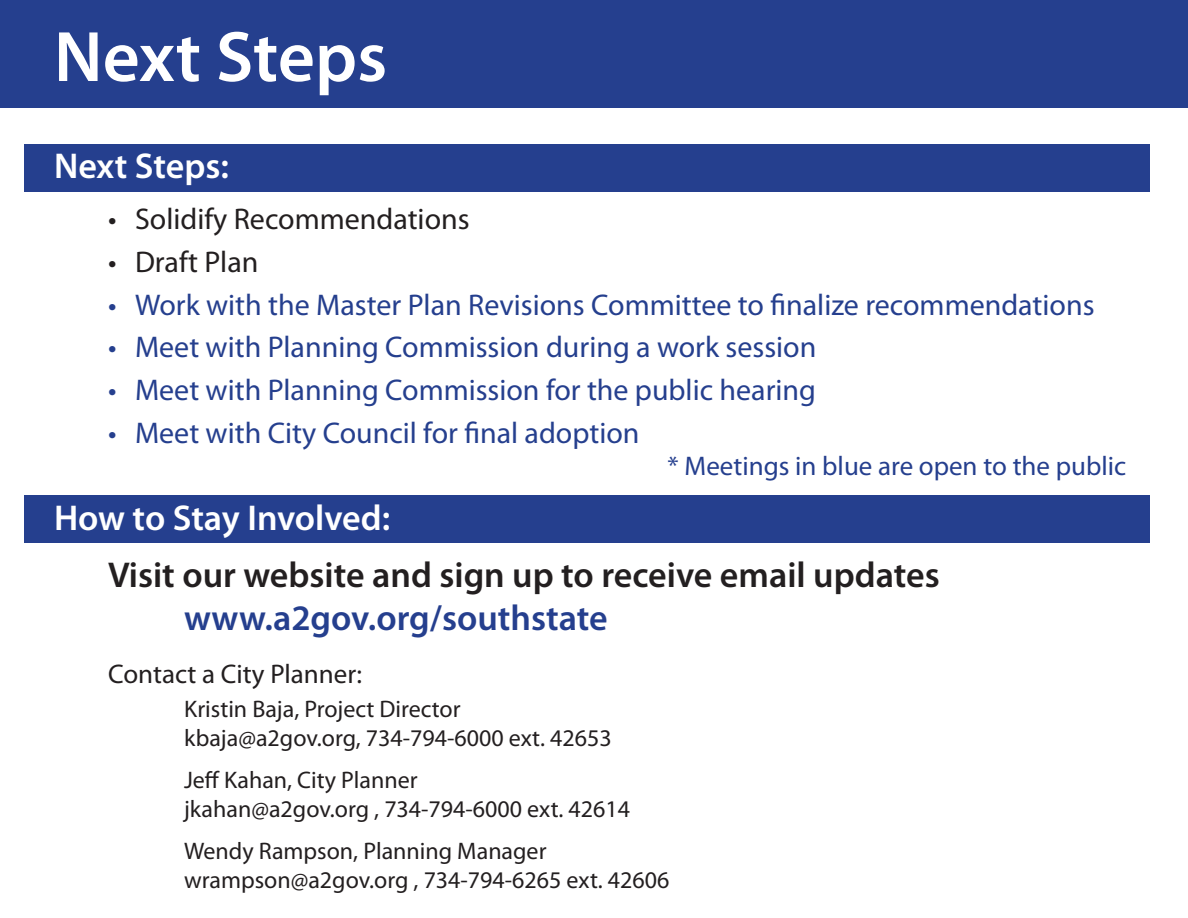
<style>
.page{position:relative;width:1188px;height:918px;background:#fff}
.page>*{position:absolute;margin:0;border:0;box-sizing:border-box;transform-origin:0 0}
.t1{font:600 72px "Myriad Pro";color:#fff}
.t2{font:600 36px "Myriad Pro";color:#231f20}
.t3{font:600 36px "Myriad Pro";color:#fff}
.t4{font:600 36px "Myriad Pro";color:#253f8e}
.t5{font:30px "Myriad Pro";color:#253f8e}
.t6{font:30px "Myriad Pro";color:#231f20}
.t7{font:27px "Myriad Pro";color:#253f8e}
.t8{font:27px "Myriad Pro";color:#231f20}
.t9{font:24px "Myriad Pro";color:#231f20}
</style>
<div class="page">
<div style="left:25px;top:144px;width:1125px;height:47px;background:#253f8e"></div>
<div style="left:25px;top:495px;width:1125px;height:48px;background:#253f8e"></div>
<div style="left:0;top:0;width:1188px;height:108px;background:#253f8e"></div>
<p class="t1" style="left:54px;top:11px;width:335px">Next Steps</p>
<p class="t3" style="left:54px;top:143px;width:177px">Next Steps:</p>
<p class="t6" style="left:108px;top:201px;width:363px">• Solidify Recommendations</p>
<p class="t6" style="left:108px;top:243px;width:152px">• Draft Plan</p>
<p class="t5" style="left:108px;top:286px;width:988px">• Work with the Master Plan Revisions Committee to finalize recommendations</p>
<p class="t5" style="left:108px;top:329px;width:710px">• Meet with Planning Commission during a work session</p>
<p class="t5" style="left:108px;top:372px;width:710px">• Meet with Planning Commission for the public hearing</p>
<p class="t5" style="left:108px;top:414px;width:533px">• Meet with City Council for final adoption</p>
<p class="t7" style="left:668px;top:449px;width:460px">* Meetings in blue are open to the public</p>
<p class="t3" style="left:54px;top:495px;width:338px">How to Stay Involved:</p>
<p class="t2" style="left:108px;top:552px;width:833px">Visit our website and sign up to receive email updates</p>
<p class="t4" style="left:184px;top:595px;width:425px">www.a2gov.org/southstate</p>
<p class="t8" style="left:108px;top:657px;width:256px">Contact a City Planner:</p>
<p class="t9" style="left:184px;top:694px;width:278px">Kristin Baja, Project Director</p>
<p class="t9" style="left:184px;top:723px;width:429px">kbaja@a2gov.org, 734-794-6000 ext. 42653</p>
<p class="t9" style="left:184px;top:765px;width:235px">Jeff Kahan, City Planner</p>
<p class="t9" style="left:184px;top:794px;width:448px">jkahan@a2gov.org , 734-794-6000 ext. 42614</p>
<p class="t9" style="left:184px;top:836px;width:364px">Wendy Rampson, Planning Manager</p>
<p class="t9" style="left:184px;top:865px;width:487px">wrampson@a2gov.org , 734-794-6265 ext. 42606</p>
</div>
